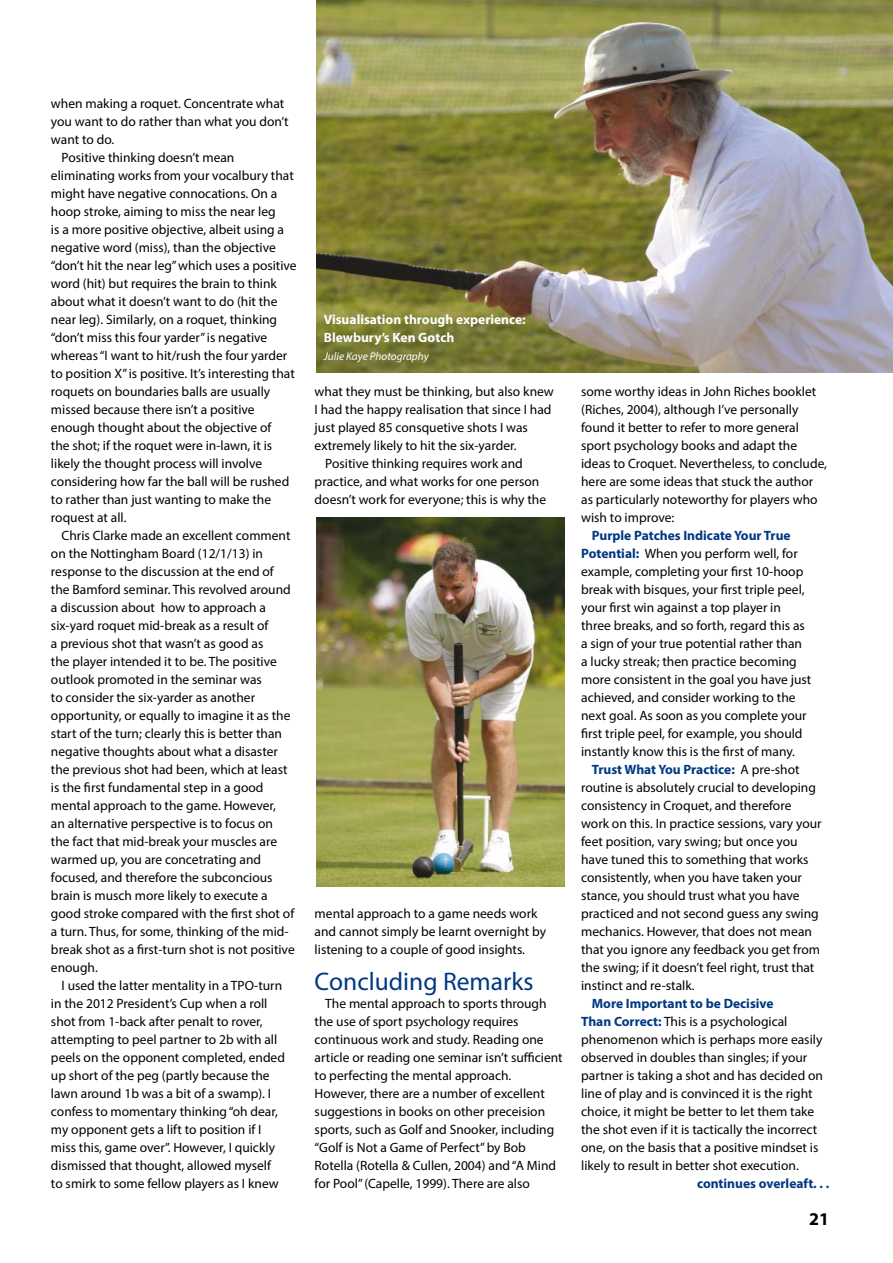
<style>
.page{position:relative;width:893px;height:1263px;background:#fff}
.page>*{position:absolute;margin:0;border:0;box-sizing:border-box;transform-origin:0 0}
.t1{font:25.5px "Myriad Pro";color:#003882}
.t2{font:700 18px "Myriad Pro";color:#000}
.t3{font:13.5px/18px "Myriad Pro";color:#000}
.t4{font:700 13.5px/18px "Myriad Pro";color:#fff}
.t5{font:700 13.5px "Myriad Pro";color:#003882}
.t6{font:italic 11.25px "Myriad Pro";color:#fff}
.s1{font-weight:700;color:#003882}
</style>
<div class="page">
<img style="left:316px;top:0;width:577px;height:372px">
<img style="left:316px;top:518px;width:248px;height:369px">
<p class="t3" style="left:51px;top:96px;width:235px">when making a roquet. Concentrate what</p>
<p class="t3" style="left:51px;top:114px;width:239px">you want to do rather than what you don’t</p>
<p class="t3" style="left:51px;top:132px;width:65px">want to do.</p>
<p class="t3" style="left:62px;top:150px;width:174px">Positive thinking doesn’t mean</p>
<p class="t3" style="left:51px;top:168px;width:244px">eliminating works from your vocalbury that</p>
<p class="t3" style="left:51px;top:186px;width:228px">might have negative connocations. On a</p>
<p class="t3" style="left:51px;top:204px;width:226px">hoop stroke, aiming to miss the near leg</p>
<p class="t3" style="left:51px;top:222px;width:235px">is a more positive objective, albeit using a</p>
<p class="t3" style="left:51px;top:240px;width:226px">negative word (miss), than the objective</p>
<p class="t3" style="left:51px;top:258px;width:247px">“don’t hit the near leg” which uses a positive</p>
<p class="t3" style="left:51px;top:276px;width:227px">word (hit) but requires the brain to think</p>
<p class="t3" style="left:51px;top:294px;width:228px">about what it doesn’t want to do (hit the</p>
<p class="t3" style="left:51px;top:312px;width:228px">near leg). Similarly, on a roquet, thinking</p>
<p class="t3" style="left:51px;top:330px;width:218px">“don’t miss this four yarder” is negative</p>
<p class="t3" style="left:51px;top:348px;width:238px">whereas “I want to hit/rush the four yarder</p>
<p class="t3" style="left:51px;top:366px;width:245px">to position X” is positive. It’s interesting that</p>
<p class="t3" style="left:51px;top:384px;width:221px">roquets on boundaries balls are usually</p>
<p class="t3" style="left:51px;top:402px;width:205px">missed because there isn’t a positive</p>
<p class="t3" style="left:51px;top:420px;width:222px">enough thought about the objective of</p>
<p class="t3" style="left:51px;top:438px;width:223px">the shot; if the roquet were in-lawn, it is</p>
<p class="t3" style="left:51px;top:456px;width:213px">likely the thought process will involve</p>
<p class="t3" style="left:51px;top:474px;width:240px">considering how far the ball will be rushed</p>
<p class="t3" style="left:51px;top:492px;width:222px">to rather than just wanting to make the</p>
<p class="t3" style="left:51px;top:510px;width:77px">roquest at all.</p>
<p class="t3" style="left:62px;top:528px;width:230px">Chris Clarke made an excellent comment</p>
<p class="t3" style="left:51px;top:546px;width:214px">on the Nottingham Board (12/1/13) in</p>
<p class="t3" style="left:51px;top:564px;width:224px">response to the discussion at the end of</p>
<p class="t3" style="left:51px;top:582px;width:241px">the Bamford seminar. This revolved around</p>
<p class="t3" style="left:51px;top:600px;width:217px">a discussion about how to approach a</p>
<p class="t3" style="left:51px;top:618px;width:219px">six-yard roquet mid-break as a result of</p>
<p class="t3" style="left:51px;top:636px;width:214px">a previous shot that wasn’t as good as</p>
<p class="t3" style="left:51px;top:654px;width:227px">the player intended it to be. The positive</p>
<p class="t3" style="left:51px;top:672px;width:212px">outlook promoted in the seminar was</p>
<p class="t3" style="left:51px;top:690px;width:206px">to consider the six-yarder as another</p>
<p class="t3" style="left:51px;top:708px;width:241px">opportunity, or equally to imagine it as the</p>
<p class="t3" style="left:51px;top:726px;width:233px">start of the turn; clearly this is better than</p>
<p class="t3" style="left:51px;top:744px;width:228px">negative thoughts about what a disaster</p>
<p class="t3" style="left:51px;top:762px;width:238px">the previous shot had been, which at least</p>
<p class="t3" style="left:51px;top:780px;width:214px">is the first fundamental step in a good</p>
<p class="t3" style="left:51px;top:798px;width:227px">mental approach to the game. However,</p>
<p class="t3" style="left:51px;top:816px;width:224px">an alternative perspective is to focus on</p>
<p class="t3" style="left:51px;top:834px;width:228px">the fact that mid-break your muscles are</p>
<p class="t3" style="left:51px;top:852px;width:212px">warmed up, you are concetrating and</p>
<p class="t3" style="left:51px;top:870px;width:223px">focused, and therefore the subconcious</p>
<p class="t3" style="left:51px;top:888px;width:218px">brain is musch more likely to execute a</p>
<p class="t3" style="left:51px;top:906px;width:245px">good stroke compared with the first shot of</p>
<p class="t3" style="left:51px;top:924px;width:239px">a turn. Thus, for some, thinking of the mid-</p>
<p class="t3" style="left:51px;top:942px;width:245px">break shot as a first-turn shot is not positive</p>
<p class="t3" style="left:51px;top:960px;width:48px">enough.</p>
<p class="t3" style="left:62px;top:978px;width:222px">I used the latter mentality in a TPO-turn</p>
<p class="t3" style="left:51px;top:996px;width:218px">in the 2012 President’s Cup when a roll</p>
<p class="t3" style="left:51px;top:1014px;width:213px">shot from 1-back after penalt to rover,</p>
<p class="t3" style="left:51px;top:1032px;width:228px">attempting to peel partner to 2b with all</p>
<p class="t3" style="left:51px;top:1050px;width:235px">peels on the opponent completed, ended</p>
<p class="t3" style="left:51px;top:1068px;width:220px">up short of the peg (partly because the</p>
<p class="t3" style="left:51px;top:1086px;width:222px">lawn around 1b was a bit of a swamp). I</p>
<p class="t3" style="left:51px;top:1104px;width:228px">confess to momentary thinking “oh dear,</p>
<p class="t3" style="left:51px;top:1122px;width:212px">my opponent gets a lift to position if I</p>
<p class="t3" style="left:51px;top:1140px;width:226px">miss this, game over”. However, I quickly</p>
<p class="t3" style="left:51px;top:1158px;width:221px">dismissed that thought, allowed myself</p>
<p class="t3" style="left:51px;top:1176px;width:229px">to smirk to some fellow players as I knew</p>
<p class="t4" style="left:324px;top:312px;width:203px">Visualisation through experience:<br>Blewbury’s Ken Gotch</p>
<p class="t6" style="left:324px;top:352px;width:106px">Julie Kaye Photography</p>
<p class="t3" style="left:315px;top:384px;width:241px">what they must be thinking, but also knew</p>
<p class="t3" style="left:315px;top:402px;width:238px">I had the happy realisation that since I had</p>
<p class="t3" style="left:315px;top:420px;width:215px">just played 85 consquetive shots I was</p>
<p class="t3" style="left:315px;top:438px;width:203px">extremely likely to hit the six-yarder.</p>
<p class="t3" style="left:325px;top:456px;width:199px">Positive thinking requires work and</p>
<p class="t3" style="left:315px;top:474px;width:226px">practice, and what works for one person</p>
<p class="t3" style="left:315px;top:492px;width:233px">doesn’t work for everyone; this is why the</p>
<p class="t3" style="left:315px;top:906px;width:233px">mental approach to a game needs work and cannot simply be learnt overnight by listening to a couple of good insights.</p>
<h1 class="t1" style="left:315px;top:972px;width:220px">Concluding Remarks</h1>
<p class="t3" style="left:315px;top:996px;width:250px;text-indent:11px">The mental approach to sports through the use of sport psychology requires continuous work and study. Reading one article or reading one seminar isn’t sufficient to perfecting the mental approach.<br>However, there are a number of excellent suggestions in books on other preceision sports, such as Golf and Snooker, including “Golf is Not a Game of Perfect” by Bob Rotella (Rotella &amp; Cullen, 2004) and “A Mind for Pool” (Capelle, 1999). There are also</p>
<p class="t3" style="left:581px;top:384px;width:247px">some worthy ideas in John Riches booklet (Riches, 2004), although I’ve personally found it better to refer to more general sport psychology books and adapt the ideas to Croquet. Nevertheless, to conclude, here are some ideas that stuck the author as particularly noteworthy for players who wish to improve:</p>
<p class="t3" style="left:581px;top:528px;width:232px;text-indent:11px"><span class="s1">Purple Patches Indicate Your True Potential:</span> When you perform well, for example, completing your first 10-hoop break with bisques, your first triple peel, your first win against a top player in three breaks, and so forth, regard this as a sign of your true potential rather than a lucky streak; then practice becoming more consistent in the goal you have just achieved, and consider working to the next goal. As soon as you complete your first triple peel, for example, you should instantly know this is the first of many.</p>
<p class="t3" style="left:581px;top:762px;width:242px;text-indent:11px"><span class="s1">Trust What You Practice:</span> A pre-shot routine is absolutely crucial to developing consistency in Croquet, and therefore work on this. In practice sessions, vary your feet position, vary swing; but once you have tuned this to something that works consistently, when you have taken your stance, you should trust what you have practiced and not second guess any swing mechanics. However, that does not mean that you ignore any feedback you get from the swing; if it doesn’t feel right, trust that instinct and re-stalk.</p>
<p class="t3" style="left:581px;top:996px;width:243px;text-indent:11px"><span class="s1">More Important to be Decisive<br>Than Correct:</span> This is a psychological phenomenon which is perhaps more easily observed in doubles than singles; if your partner is taking a shot and has decided on line of play and is convinced it is the right choice, it might be better to let them take the shot even if it is tactically the incorrect one, on the basis that a positive mindset is likely to result in better shot execution.</p>
<p class="t5" style="left:697px;top:1179px;width:134px">continues overleaft. . .</p>
<h2 class="t2" style="left:809px;top:1213px;width:21px">21</h2>
</div>
